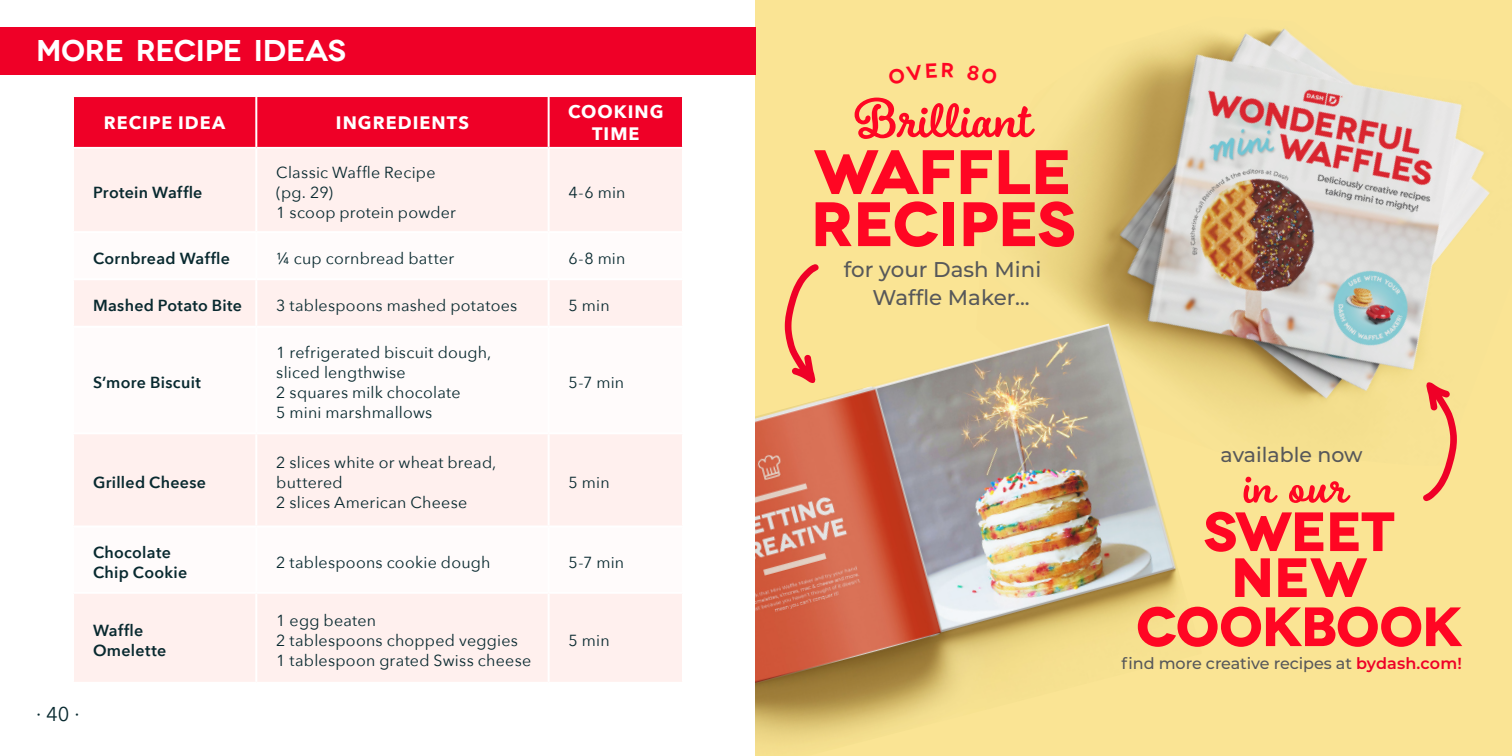
<style>
.page{position:relative;width:1512px;height:756px;background:#fff}
.page>*{position:absolute;margin:0;border:0;box-sizing:border-box;transform-origin:0 0}
.t1{font:700 62.6px "Novecentowide";letter-spacing:-.015em;color:#ff0623}
.t2{font:700 58.2px "Boucherie Cursive";letter-spacing:.01em;color:#ff0623}
.t3{font:700 55.2px "Novecentowide";letter-spacing:-.025em;color:#ff0623}
.t4{font:700 51.4px "Boucherie Cursive";color:#ff0623}
.Page_Title{font:600 30px "Novecentowide";letter-spacing:-.01em;color:#fff}
.t5{font:500 21.4px/27.8px "Montserrat";color:#57585a}
.t6{font:500 20.4px "Montserrat";color:#57585a}
.t7{font:20px "Avenir Next";color:#08292f}
.Chart_Header{font:700 18px/22px "Avenir Next";letter-spacing:.055em;color:#fff;text-align:center}
.Chart_Text{font:16px/20px "Avenir Next";letter-spacing:.015em;color:#08292f}
.Chart_Text_-_Demi_Bold{font:600 16px/20px "Avenir Next";letter-spacing:.02em;color:#08292f}
.t8{font:500 16px "Montserrat";letter-spacing:-.005em;color:#57585a}
.s1{font-weight:600;color:#ef0027}
</style>
<div class="page">
<div style="left:757px;top:1px;width:755px;height:755px;background:#fae494"></div>
<img style="left:1033px;top:28px;width:457px;height:382px">
<img style="left:755px;top:323px;width:447px;height:433px">
<svg style="left:785px;top:264px;width:34px;height:119px"></svg>
<svg style="left:1422px;top:382px;width:35px;height:119px"></svg>
<div style="left:0;top:27px;width:756px;height:48px;background:#ef0027"></div>
<div style="left:74px;top:97px;width:608px;height:50px;background:#ef0027"></div>
<div style="left:74px;top:149px;width:608px;height:533px;background:#fff0ee"></div>
<svg style="left:74px;top:233px;width:608px;height:359px"></svg>
<hr style="left:548px;top:149px;width:2px;height:82px;background:#fff">
<hr style="left:548px;top:233px;width:2px;height:45px;background:#fff">
<hr style="left:72px;top:278px;width:184px;height:2px;background:#fff">
<hr style="left:256px;top:278px;width:293px;height:2px;background:#fff">
<hr style="left:549px;top:278px;width:135px;height:2px;background:#fff">
<hr style="left:548px;top:280px;width:2px;height:46px;background:#fff">
<hr style="left:72px;top:326px;width:184px;height:2px;background:#fff">
<hr style="left:256px;top:326px;width:293px;height:2px;background:#fff">
<hr style="left:549px;top:326px;width:135px;height:2px;background:#fff">
<hr style="left:548px;top:328px;width:2px;height:104px;background:#fff">
<hr style="left:72px;top:432px;width:184px;height:2px;background:#fff">
<hr style="left:256px;top:432px;width:293px;height:2px;background:#fff">
<hr style="left:549px;top:432px;width:135px;height:2px;background:#fff">
<hr style="left:548px;top:434px;width:2px;height:92px;background:#fff">
<hr style="left:72px;top:526px;width:184px;height:2px;background:#fff">
<hr style="left:256px;top:526px;width:293px;height:2px;background:#fff">
<hr style="left:549px;top:526px;width:135px;height:2px;background:#fff">
<hr style="left:548px;top:528px;width:2px;height:64px;background:#fff">
<hr style="left:72px;top:592px;width:184px;height:2px;background:#fff">
<hr style="left:256px;top:592px;width:293px;height:2px;background:#fff">
<hr style="left:549px;top:592px;width:135px;height:2px;background:#fff">
<hr style="left:548px;top:594px;width:2px;height:88px;background:#fff">
<hr style="left:255px;top:97px;width:2px;height:50px;background:#fff">
<hr style="left:548px;top:97px;width:2px;height:50px;background:#fff">
<hr style="left:72px;top:231px;width:184px;height:2px;background:#fff">
<hr style="left:256px;top:231px;width:293px;height:2px;background:#fff">
<hr style="left:549px;top:231px;width:135px;height:2px;background:#fff">
<hr style="left:255px;top:149px;width:2px;height:82px;background:#fff">
<hr style="left:255px;top:233px;width:2px;height:45px;background:#fff">
<hr style="left:255px;top:280px;width:2px;height:46px;background:#fff">
<hr style="left:255px;top:328px;width:2px;height:104px;background:#fff">
<hr style="left:255px;top:434px;width:2px;height:92px;background:#fff">
<hr style="left:255px;top:528px;width:2px;height:64px;background:#fff">
<hr style="left:255px;top:594px;width:2px;height:88px;background:#fff">
<p class="Page_Title" style="left:36px;top:33px;width:312px">MORE RECIPE IDEAS</p>
<p class="Chart_Header" style="left:104px;top:111px;width:123px">RECIPE IDEA</p>
<p class="Chart_Header" style="left:336px;top:111px;width:135px">INGREDIENTS</p>
<p class="Chart_Header" style="left:568px;top:100px;width:97px">COOKING<br>TIME</p>
<p class="Chart_Text_-_Demi_Bold" style="left:93px;top:182px;width:111px">Protein Waffle</p>
<p class="Chart_Text" style="left:276px;top:162px;width:181px">Classic Waffle Recipe (pg. 29)<br>1 scoop protein powder</p>
<p class="Chart_Text" style="left:569px;top:182px;width:58px">4-6 min</p>
<p class="Chart_Text_-_Demi_Bold" style="left:93px;top:248px;width:138px">Cornbread Waffle</p>
<p class="Chart_Text" style="left:276px;top:247px;width:179px">¼ cup cornbread batter</p>
<p class="Chart_Text" style="left:569px;top:247px;width:58px">6-8 min</p>
<p class="Chart_Text_-_Demi_Bold" style="left:93px;top:295px;width:151px">Mashed Potato Bite</p>
<p class="Chart_Text" style="left:276px;top:295px;width:243px">3 tablespoons mashed potatoes</p>
<p class="Chart_Text" style="left:569px;top:295px;width:43px">5 min</p>
<p class="Chart_Text_-_Demi_Bold" style="left:93px;top:372px;width:109px">S’more Biscuit</p>
<p class="Chart_Text_-_Demi_Bold" style="left:93px;top:472px;width:115px">Grilled Cheese</p>
<p class="Chart_Text" style="left:276px;top:342px;width:217px">1 refrigerated biscuit dough, sliced lengthwise<br>2 squares milk chocolate<br>5 mini marshmallows</p>
<p class="Chart_Text" style="left:276px;top:452px;width:222px">2 slices white or wheat bread, buttered<br>2 slices American Cheese</p>
<p class="Chart_Text" style="left:569px;top:372px;width:57px">5-7 min</p>
<p class="Chart_Text" style="left:569px;top:472px;width:43px">5 min</p>
<p class="Chart_Text_-_Demi_Bold" style="left:93px;top:542px;width:96px">Chocolate<br>Chip Cookie</p>
<p class="Chart_Text" style="left:276px;top:551px;width:216px">2 tablespoons cookie dough</p>
<p class="Chart_Text" style="left:569px;top:551px;width:57px">5-7 min</p>
<p class="t7" style="left:36px;top:697px;width:45px">∙ 40 ∙</p>
<p class="Chart_Text_-_Demi_Bold" style="left:93px;top:620px;width:75px">Waffle<br>Omelette</p>
<p class="Chart_Text" style="left:276px;top:610px;width:257px">1 egg beaten<br>2 tablespoons chopped veggies<br>1 tablespoon grated Swiss cheese</p>
<p class="Chart_Text" style="left:569px;top:630px;width:43px">5 min</p>
<p class="t2" style="left:855px;top:82px;width:179px">Brilliant</p>
<p class="t1" style="left:814px;top:134px;width:260px">WAFFLE</p>
<p class="t1" style="left:811px;top:186px;width:266px">RECIPES</p>
<p class="t5" style="left:873px;top:255px;width:170px;text-indent:-29px">for your Dash Mini<br>Waffle Maker...</p>
<p class="t6" style="left:1221px;top:441px;width:144px">available now</p>
<p class="t4" style="left:1244px;top:454px;width:105px">in our</p>
<p class="t3" style="left:1203px;top:498px;width:193px">SWEET</p>
<p class="t3" style="left:1231px;top:544px;width:138px">NEW</p>
<p class="t3" style="left:1136px;top:593px;width:328px">COOKBOOK</p>
<p class="t8" style="left:1122px;top:652px;width:342px">find more creative recipes at <span class="s1">bydash.com!</span></p>
</div>
